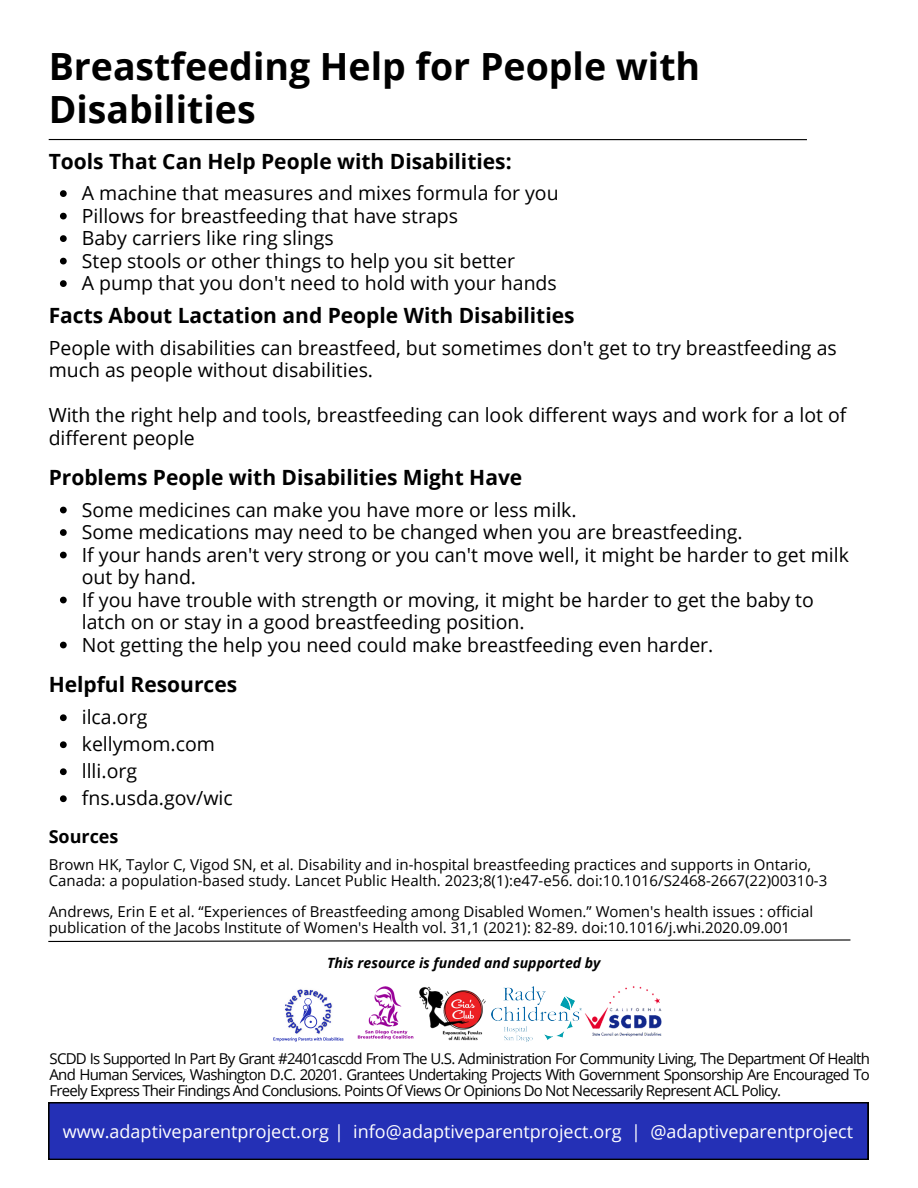
<style>
.page{position:relative;width:918px;height:1188px;background:#fff}
.page>*{position:absolute;margin:0;border:0;box-sizing:border-box;transform-origin:0 0}
.t1{font:700 37.5px/42.8px "Open Sans";color:#000}
.t2{font:700 21px "Open Sans";color:#000}
.t3{font:19.5px/22.5px "Open Sans";color:#000}
.t4{font:18px "Open Sans";color:#fff}
.t5{font:700 18px "Open Sans";color:#000}
.t6{font:15px/15.8px "Open Sans";color:#000}
.t7{font:italic 700 14.1px "Open Sans";color:#000}
</style>
<div class="page">
<svg style="left:48px;top:1102px;width:820px;height:58px;background:#222dac"></svg>
<svg style="left:60px;top:507px;width:7px;height:6px"></svg>
<svg style="left:60px;top:529px;width:7px;height:7px"></svg>
<svg style="left:60px;top:552px;width:7px;height:6px"></svg>
<svg style="left:60px;top:597px;width:7px;height:6px"></svg>
<svg style="left:60px;top:642px;width:7px;height:6px"></svg>
<svg style="left:60px;top:190px;width:7px;height:7px"></svg>
<svg style="left:60px;top:213px;width:7px;height:6px"></svg>
<svg style="left:60px;top:235px;width:7px;height:7px"></svg>
<svg style="left:60px;top:258px;width:7px;height:6px"></svg>
<svg style="left:60px;top:280px;width:7px;height:7px"></svg>
<svg style="left:60px;top:714px;width:7px;height:7px"></svg>
<svg style="left:60px;top:741px;width:7px;height:7px"></svg>
<svg style="left:60px;top:768px;width:7px;height:7px"></svg>
<svg style="left:60px;top:795px;width:7px;height:7px"></svg>
<svg style="left:48px;top:939px;width:803px;height:3px"></svg>
<hr style="left:49px;top:139px;width:758px;height:1px;background:#000">
<img style="left:585px;top:986px;width:77px;height:51px">
<img style="left:273px;top:989px;width:71px;height:53px">
<img style="left:492px;top:986px;width:90px;height:55px">
<img style="left:420px;top:986px;width:66px;height:55px">
<img style="left:357px;top:986px;width:63px;height:54px">
<h1 class="t1" style="left:49px;top:44px;width:653px">Breastfeeding Help for People with<br>Disabilities</h1>
<h2 class="t2" style="left:49px;top:146px;width:464px">Tools That Can Help People with Disabilities:</h2>
<p class="t3" style="left:82px;top:182px;width:478px">A machine that measures and mixes formula for you</p>
<p class="t3" style="left:82px;top:204px;width:378px">Pillows for breastfeeding that have straps</p>
<p class="t3" style="left:82px;top:227px;width:254px">Baby carriers like ring slings</p>
<p class="t3" style="left:82px;top:249px;width:435px">Step stools or other things to help you sit better</p>
<p class="t3" style="left:82px;top:272px;width:477px">A pump that you don't need to hold with your hands</p>
<h2 class="t2" style="left:49px;top:301px;width:527px">Facts About Lactation and People With Disabilities</h2>
<p class="t3" style="left:49px;top:336px;width:790px">People with disabilities can breastfeed, but sometimes don't get to try breastfeeding as much as people without disabilities.</p>
<p class="t3" style="left:49px;top:404px;width:799px">With the right help and tools, breastfeeding can look different ways and work for a lot of different people</p>
<h2 class="t2" style="left:49px;top:463px;width:475px">Problems People with Disabilities Might Have</h2>
<p class="t3" style="left:82px;top:498px;width:496px">Some medicines can make you have more or less milk.</p>
<p class="t3" style="left:82px;top:520px;width:662px">Some medications may need to be changed when you are breastfeeding.</p>
<p class="t3" style="left:82px;top:543px;width:769px">If your hands aren't very strong or you can't move well, it might be harder to get milk out by hand.</p>
<p class="t3" style="left:82px;top:588px;width:734px">If you have trouble with strength or moving, it might be harder to get the baby to latch on or stay in a good breastfeeding position.</p>
<p class="t3" style="left:82px;top:633px;width:633px">Not getting the help you need could make breastfeeding even harder.</p>
<h2 class="t2" style="left:49px;top:670px;width:190px">Helpful Resources</h2>
<p class="t3" style="left:82px;top:706px;width:67px">ilca.org</p>
<p class="t3" style="left:82px;top:733px;width:135px">kellymom.com</p>
<p class="t3" style="left:82px;top:760px;width:57px">llli.org</p>
<p class="t3" style="left:82px;top:787px;width:152px">fns.usda.gov/wic</p>
<h3 class="t5" style="left:49px;top:824px;width:71px">Sources</h3>
<p class="t6" style="left:49px;top:856px;width:780px">Brown HK, Taylor C, Vigod SN, et al. Disability and in-hospital breastfeeding practices and supports in Ontario,<br>Canada: a population-based study. Lancet Public Health. 2023;8(1):e47-e56. doi:10.1016/S2468-2667(22)00310-3</p>
<p class="t6" style="left:49px;top:904px;width:766px">Andrews, Erin E et al. “Experiences of Breastfeeding among Disabled Women.” Women's health issues : official publication of the Jacobs Institute of Women's Health vol. 31,1 (2021): 82-89. doi:10.1016/j.whi.2020.09.001</p>
<p class="t7" style="left:327px;top:953px;width:275px">This resource is funded and supported by</p>
<p class="t6" style="left:50px;top:1051px;width:822px;text-align:justify">SCDD Is Supported In Part By Grant #2401cascdd From The U.S. Administration For Community Living, The Department Of Health And Human Services, Washington D.C. 20201. Grantees Undertaking Projects With Government Sponsorship Are Encouraged To Freely Express Their Findings And Conclusions. Points Of Views Or Opinions Do Not Necessarily Represent ACL Policy.</p>
<p class="t4" style="left:63px;top:1119px;width:792px">www.adaptiveparentproject.org | info@adaptiveparentproject.org | @adaptiveparentproject</p>
</div>
